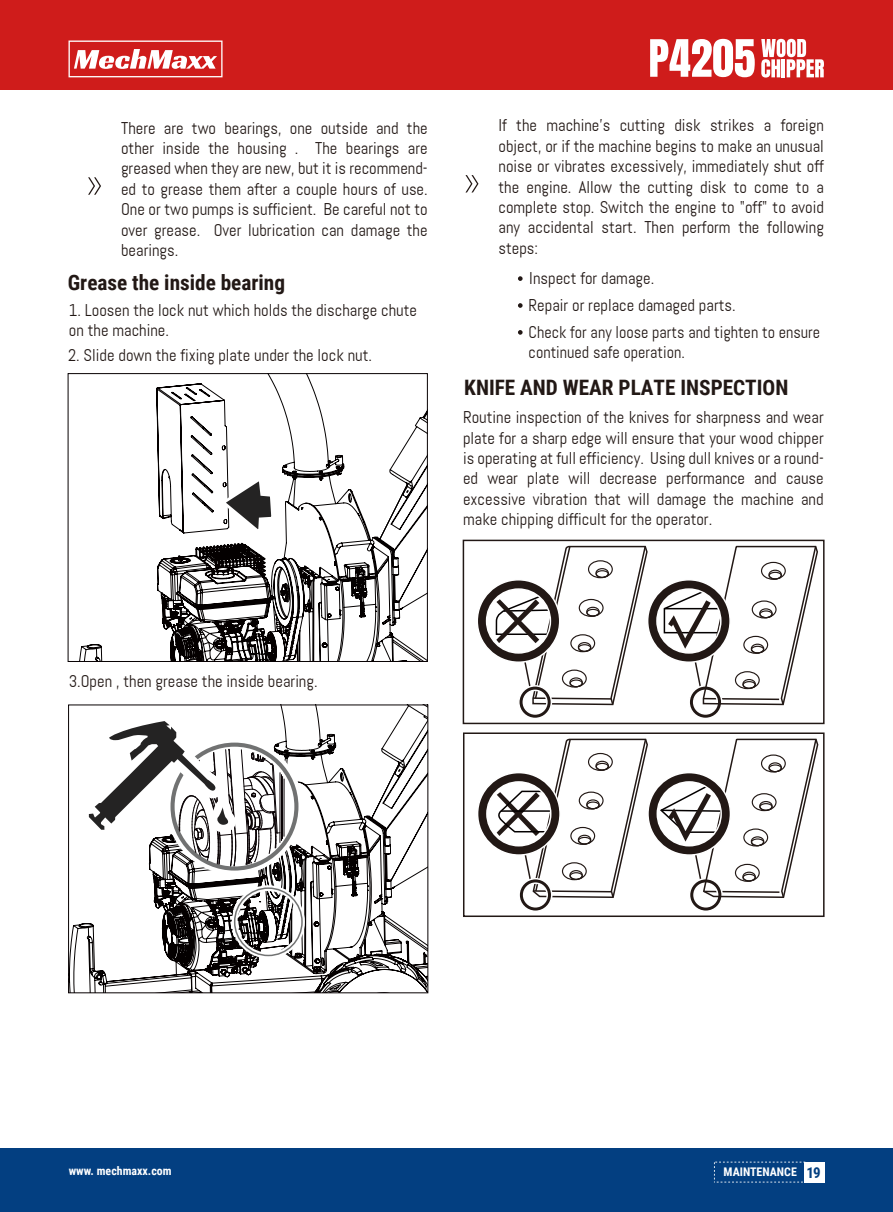
<style>
.page{position:relative;width:893px;height:1212px;background:#fff}
.page>*{position:absolute;margin:0;border:0;box-sizing:border-box;transform-origin:0 0}
.t1{font:700 21.3px "Roboto Condensed";color:#221815}
.t2{font:16.95px/20.4px "Abel";color:#221815;text-align:justify}
.t3{font:16.95px "Abel";color:#221815;scale:.95 1}
.t4{font:700 11.85px "Roboto Condensed";color:#fff}
.s1{font-size:15px;color:#033f81}
</style>
<div class="page">
<div style="left:0;top:1148px;width:893px;height:64px;background:#033f81"></div>
<div style="left:804px;top:1162px;width:20px;height:20px;background:#fff"></div>
<div style="left:0;top:0;width:893px;height:89px;background:#cf1c1b"></div>
<svg style="left:69px;top:41px;width:154px;height:36px"></svg>
<svg style="left:714px;top:1162px;width:90px;height:20px"></svg>
<svg style="left:88px;top:177px;width:13px;height:18px"></svg>
<svg style="left:465px;top:175px;width:13px;height:17px"></svg>
<svg style="left:518px;top:276px;width:5px;height:5px"></svg>
<svg style="left:518px;top:303px;width:5px;height:5px"></svg>
<svg style="left:518px;top:330px;width:5px;height:5px"></svg>
<div style="left:463px;top:540px;width:361px;height:184px;border:2px solid #221815"></div>
<svg style="left:478px;top:545px;width:340px;height:173px"></svg>
<div style="left:463px;top:732px;width:362px;height:185px;border:2px solid #221815"></div>
<svg style="left:478px;top:738px;width:341px;height:173px"></svg>
<svg style="left:761px;top:39px;width:63px;height:39px"></svg>
<svg style="left:650px;top:39px;width:105px;height:38px"></svg>
<svg style="left:79px;top:375px;width:347px;height:285px"></svg>
<svg style="left:220px;top:474px;width:56px;height:64px"></svg>
<div style="left:68px;top:373px;width:360px;height:289px;border:1px solid #070002"></div>
<svg style="left:70px;top:706px;width:356px;height:285px"></svg>
<div style="left:68px;top:704px;width:360px;height:289px;border:1px solid #070002"></div>
<svg style="left:81px;top:713px;width:222px;height:162px"></svg>
<svg style="left:232px;top:885px;width:73px;height:73px"></svg>
<p class="t2" style="left:121px;top:118px;width:308px">There are two bearings, one outside and the other inside the housing . The bearings are greased when they are new, but it is recommend&shy;ed to grease them after a couple hours of use.<br>One or two pumps is sufficient. Be careful not to over grease. Over lubrication can damage the bearings.</p>
<p class="t2" style="left:498px;top:115px;width:327px">If the machine's cutting disk strikes a foreign object, or if the machine begins to make an unusual noise or vibrates excessively, immediately shut off the engine. Allow the cutting disk to come to a complete stop. Switch the engine to "off" to avoid any accidental start. Then perform the following steps:</p>
<p class="t1" style="left:68px;top:267px;width:219px">Grease the inside bearing</p>
<p class="t2" style="left:69px;top:300px;width:350px">1. Loosen the lock nut which holds the discharge chute on the machine.</p>
<p class="t2" style="left:68px;top:344px;width:306px">2. Slide down the fixing plate under the lock nut.</p>
<p class="t2" style="left:529px;top:265px;width:293px;line-height:26.7px;text-align:left">Inspect for damage.<br>Repair or replace damaged parts.<br>Check for any loose parts and tighten to ensure</p>
<p class="t3" style="left:529px;top:343px;width:166px">continued safe operation.</p>
<p class="t1" style="left:464px;top:372px;width:326px">KNIFE AND WEAR PLATE INSPECTION</p>
<p class="t2" style="left:463px;top:407px;width:362px">Routine inspection of the knives for sharpness and wear plate for a sharp edge will ensure that your wood chipper is operating at full efficiency. Using dull knives or a round&shy;ed wear plate will decrease performance and cause excessive vibration that will damage the machine and make chipping difficult for the operator.</p>
<p class="t2" style="left:69px;top:671px;width:250px">3.Open , then grease the inside bearing.</p>
<p class="t4" style="left:69px;top:1163px;width:104px">www. mechmaxx.com</p>
<p class="t4" style="left:723px;top:1163px;width:99px">MAINTENANCE <span class="s1">19</span></p>
</div>
